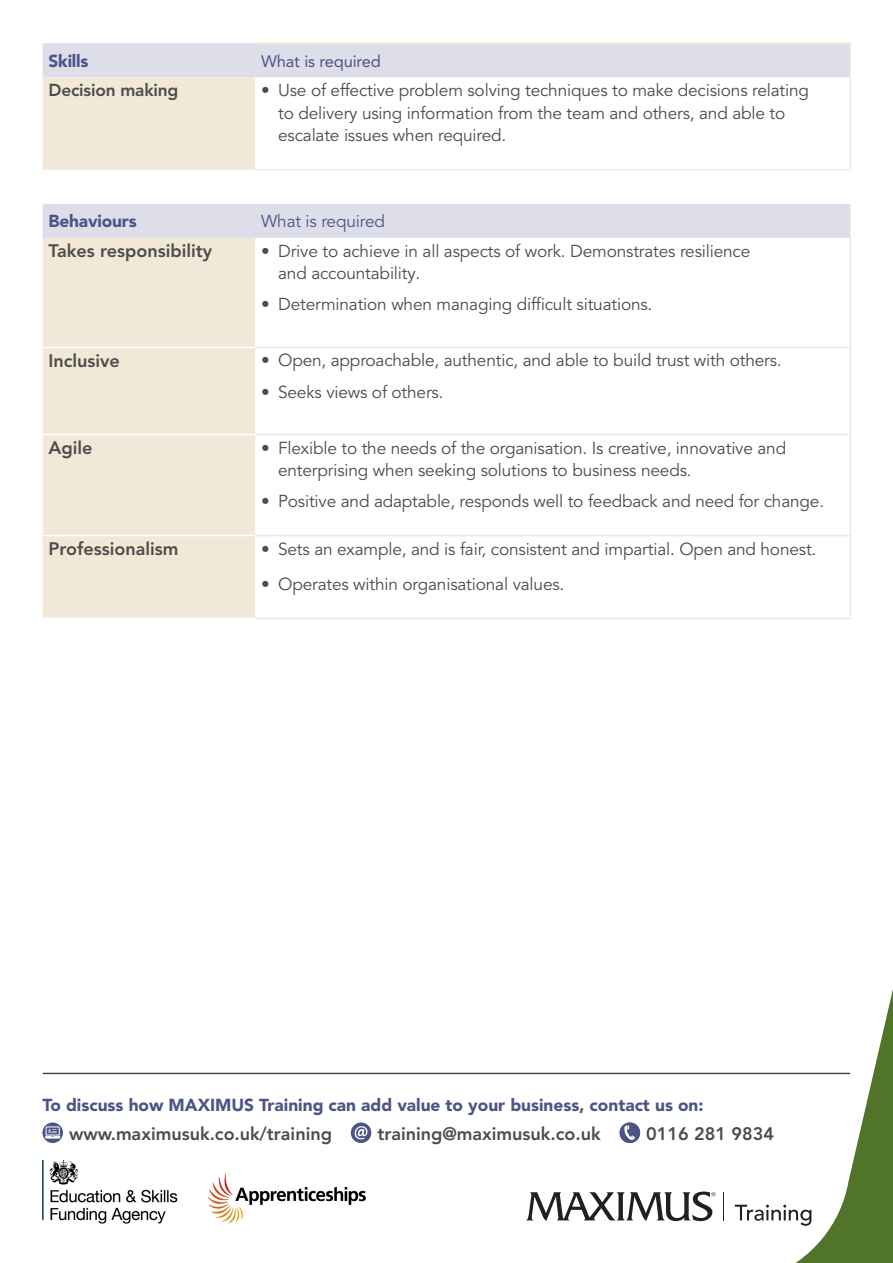
<style>
.page{position:relative;width:893px;height:1263px;background:#fff}
.page>*{position:absolute;margin:0;border:0;box-sizing:border-box;transform-origin:0 0}
.t1{font:800 18px "Avenir LT Pro";color:#4b4c4d}
.t2{font:17.25px/22.5px "Avenir LT Pro";letter-spacing:-.01em;color:#4b4c4d}
.t3{font:900 17.25px "Avenir LT Pro";color:#4c5486}
.t4{font:800 17.25px "Avenir LT Pro";letter-spacing:-.01em;color:#4b4c4d}
.t5{font:17.25px "Avenir LT Pro";letter-spacing:-.01em;color:#4c5486}
.t6{font:16.5px "Avenir LT Pro";letter-spacing:-.01em;color:#4c5486}
</style>
<div class="page">
<svg style="left:735px;top:1205px;width:34px;height:16px"></svg>
<svg style="left:526px;top:1191px;width:189px;height:30px"></svg>
<svg style="left:723px;top:1192px;width:1px;height:29px"></svg>
<img style="left:208px;top:1173px;width:158px;height:51px">
<svg style="left:771px;top:989px;width:122px;height:274px"></svg>
<svg style="left:42px;top:1122px;width:21px;height:21px"></svg>
<svg style="left:45px;top:1126px;width:15px;height:12px"></svg>
<div style="left:351px;top:1122px;width:20px;height:21px;background:#4c5486;border-radius:50%"></div>
<svg style="left:354px;top:1126px;width:14px;height:13px"></svg>
<div style="left:620px;top:1122px;width:20px;height:21px;background:#4c5486;border-radius:50%"></div>
<svg style="left:624px;top:1125px;width:11px;height:15px"></svg>
<img style="left:43px;top:1161px;width:135px;height:63px">
<svg style="left:43px;top:43px;width:807px;height:195px"></svg>
<svg style="left:43px;top:77px;width:212px;height:541px;background:#f0e8da"></svg>
<hr style="left:255px;top:347px;width:596px;height:1px;background:#f1e8d7">
<hr style="left:255px;top:434px;width:596px;height:1px;background:#f1e8d7">
<hr style="left:255px;top:535px;width:596px;height:1px;background:#f1e8d7">
<hr style="left:255px;top:618px;width:596px;height:1px;background:#f1e8d7">
<hr style="left:43px;top:347px;width:212px;height:1px;background:#fff">
<hr style="left:43px;top:434px;width:212px;height:1px;background:#fff">
<hr style="left:43px;top:535px;width:212px;height:1px;background:#fff">
<hr style="left:850px;top:77px;width:1px;height:92px;background:#f1e8d7">
<hr style="left:850px;top:238px;width:1px;height:109px;background:#f1e8d7">
<hr style="left:850px;top:348px;width:1px;height:86px;background:#f1e8d7">
<hr style="left:850px;top:435px;width:1px;height:100px;background:#f1e8d7">
<hr style="left:850px;top:536px;width:1px;height:82px;background:#f1e8d7">
<hr style="left:255px;top:43px;width:595px;height:1px;background:#f1e8d7">
<hr style="left:255px;top:169px;width:596px;height:2px;background:#f1e8d7">
<hr style="left:43px;top:1073px;width:807px;height:1px;background:#4b4c4d">
<p class="t3" style="left:49px;top:50px;width:42px">Skills</p>
<p class="t6" style="left:261px;top:51px;width:121px">What is required</p>
<p class="t4" style="left:49px;top:80px;width:131px">Decision making</p>
<p class="t2" style="left:278px;top:79px;width:532px;text-indent:-17px">• Use of effective problem solving techniques to make decisions relating to delivery using information from the team and others, and able to escalate issues when required.</p>
<p class="t3" style="left:49px;top:211px;width:90px">Behaviours</p>
<p class="t5" style="left:261px;top:211px;width:125px">What is required</p>
<p class="t1" style="left:49px;top:241px;width:165px">Takes responsibility</p>
<p class="t2" style="left:278px;top:240px;width:474px;text-indent:-17px">• Drive to achieve in all aspects of work. Demonstrates resilience and accountability.</p>
<p class="t2" style="left:261px;top:294px;width:393px">• Determination when managing difficult situations.</p>
<p class="t1" style="left:49px;top:350px;width:73px">Inclusive</p>
<p class="t2" style="left:261px;top:350px;width:522px">• Open, approachable, authentic, and able to build trust with others.</p>
<p class="t2" style="left:261px;top:381px;width:184px">• Seeks views of others.</p>
<p class="t1" style="left:49px;top:437px;width:46px">Agile</p>
<p class="t2" style="left:278px;top:437px;width:510px;text-indent:-17px">• Flexible to the needs of the organisation. Is creative, innovative and enterprising when seeking solutions to business needs.</p>
<p class="t2" style="left:261px;top:490px;width:564px">• Positive and adaptable, responds well to feedback and need for change.</p>
<p class="t1" style="left:49px;top:538px;width:131px">Professionalism</p>
<p class="t2" style="left:261px;top:538px;width:557px">• Sets an example, and is fair, consistent and impartial. Open and honest.</p>
<p class="t2" style="left:261px;top:573px;width:305px">• Operates within organisational values.</p>
<p class="t3" style="left:42px;top:1095px;width:663px">To discuss how MAXIMUS Training can add value to your business, contact us on:</p>
<p class="t1" style="left:69px;top:1123px;width:264px">www.maximusuk.co.uk/training</p>
<p class="t1" style="left:377px;top:1123px;width:225px">training@maximusuk.co.uk</p>
<p class="t1" style="left:646px;top:1123px;width:129px">0116 281 9834</p>
</div>
